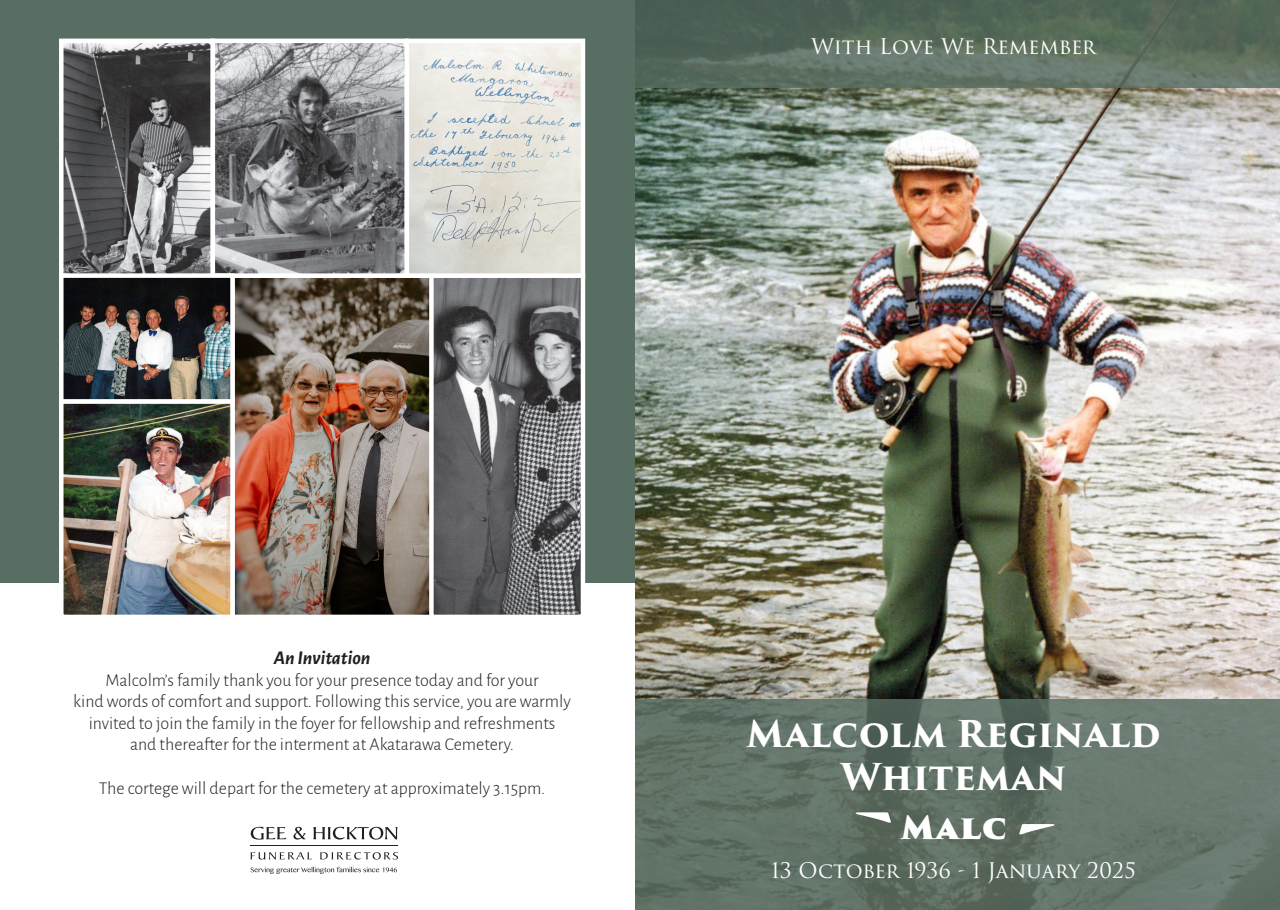
<style>
.page{position:relative;width:1280px;height:910px;background:#fff}
.page>*{position:absolute;margin:0;border:0;box-sizing:border-box;transform-origin:0 0}
.t1{font:700 36px/43.2px "Trajan Pro 3";color:#fff;text-align:center}
.t2{font:900 31.5px "Trajan Pro 3";color:#fff}
.t3{font:21px "Trajan Pro 3";color:#fff}
.t4{font:italic 700 19.5px "Alegreya Sans";color:#231f20}
.t5{font:300 18px "Alegreya Sans";color:#231f20}
</style>
<div class="page">
<div style="left:0;top:0;width:636px;height:583px;background:#586e63"></div>
<img style="left:636px;top:87px;width:644px;height:823px">
<svg style="left:636px;top:0;width:644px;height:87px;background:#586b5d"></svg>
<svg style="left:636px;top:699px;width:644px;height:210px;background:#627267"></svg>
<hr style="left:251px;top:845px;width:147px;height:1px;background:#231f20">
<svg style="left:250px;top:852px;width:62px;height:7px"></svg>
<svg style="left:320px;top:852px;width:78px;height:7px"></svg>
<svg style="left:251px;top:827px;width:35px;height:12px"></svg>
<svg style="left:293px;top:827px;width:13px;height:12px"></svg>
<svg style="left:313px;top:827px;width:85px;height:12px"></svg>
<svg style="left:251px;top:867px;width:146px;height:7px"></svg>
<svg style="left:855px;top:812px;width:36px;height:11px"></svg>
<svg style="left:1019px;top:824px;width:35px;height:10px"></svg>
<img style="left:64px;top:278px;width:365px;height:336px">
<img style="left:64px;top:44px;width:146px;height:239px">
<div style="left:59px;top:39px;width:156px;height:249px;border:4px solid #fff"></div>
<img style="left:216px;top:44px;width:364px;height:229px">
<div style="left:211px;top:39px;width:198px;height:239px;border:4px solid #fff"></div>
<img style="left:434px;top:278px;width:146px;height:336px">
<div style="left:429px;top:273px;width:156px;height:346px;border:4px solid #fff"></div>
<div style="left:59px;top:399px;width:176px;height:220px;border:4px solid #fff"></div>
<div style="left:59px;top:273px;width:176px;height:131px;border:4px solid #fff"></div>
<div style="left:405px;top:39px;width:180px;height:239px;border:4px solid #fff"></div>
<p class="t3" style="left:811px;top:32px;width:286px">With Love We Remember</p>
<p class="t4" style="left:274px;top:643px;width:98px">An Invitation</p>
<p class="t5" style="left:106px;top:668px;width:435px">Malcolm’s family thank you for your presence today and for your</p>
<p class="t5" style="left:73px;top:690px;width:499px">kind words of comfort and support. Following this service, you are warmly</p>
<p class="t5" style="left:89px;top:711px;width:468px">invited to join the family in the foyer for fellowship and refreshments</p>
<p class="t5" style="left:130px;top:733px;width:385px">and thereafter for the interment at Akatarawa Cemetery.</p>
<p class="t5" style="left:99px;top:776px;width:448px">The cortege will depart for the cemetery at approximately 3.15pm.</p>
<p class="t1" style="left:746px;top:713px;width:416px">Malcolm Reginald<br>Whiteman</p>
<p class="t2" style="left:901px;top:803px;width:107px">Malc</p>
<p class="t3" style="left:771px;top:856px;width:366px">13 October 1936 - 1 January 2025</p>
</div>
